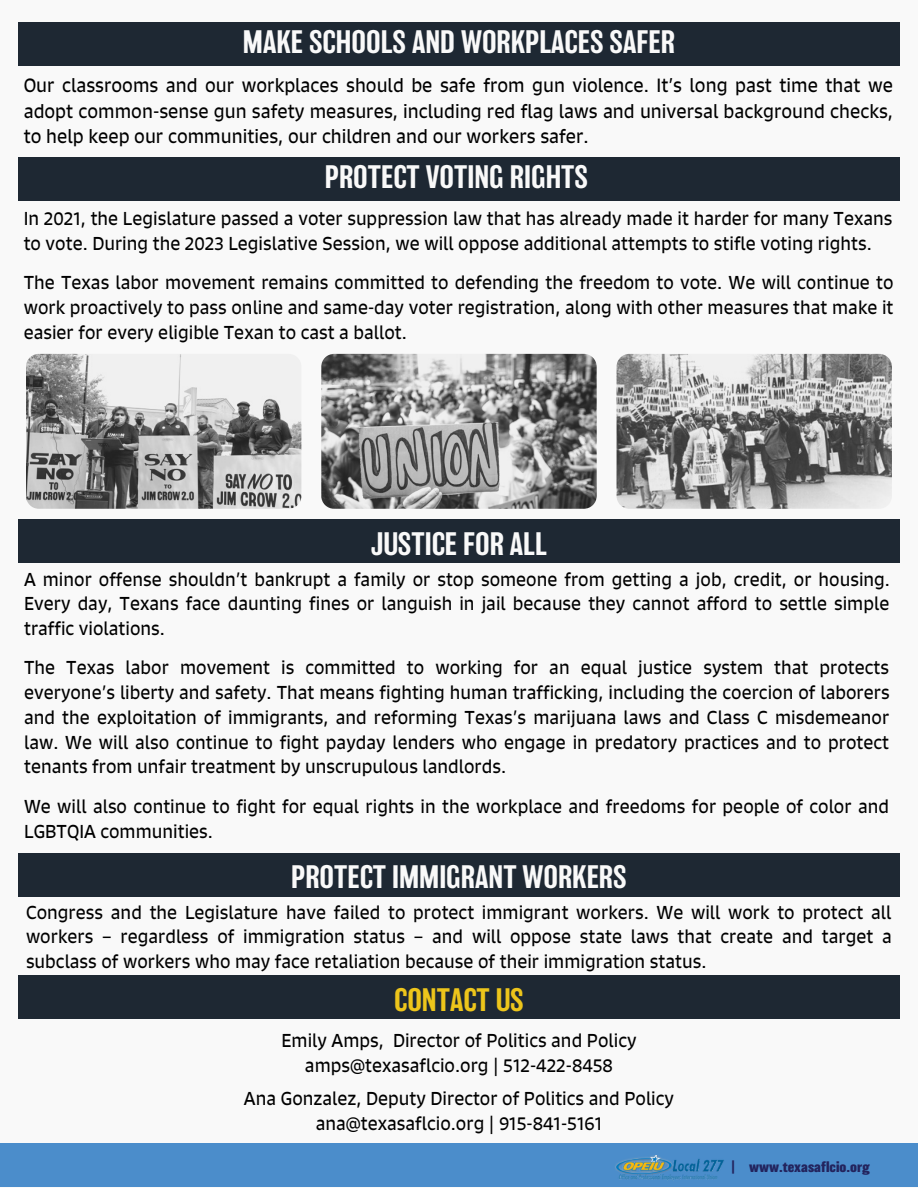
<style>
.page{position:relative;width:918px;height:1188px;background:#f9f9f9}
.page>*{position:absolute;margin:0;border:0;box-sizing:border-box;transform-origin:0 0}
.t1{font:500 30px "Balboa";color:#f9f9f9}
.t2{font:500 30px "Balboa";color:#edc51b}
.t3{font:18.45px/25.3px "Signo";color:#000;text-align:justify}
.t4{font:18px/24.8px "Signo";color:#000;text-align:justify}
.t5{font:800 14.1px "Balboa";color:#23245e}
</style>
<div class="page">
<div style="left:18px;top:520px;width:882px;height:43px;background:#1e2833"></div>
<div style="left:18px;top:853px;width:882px;height:44px;background:#1e2833"></div>
<div style="left:1px;top:1143px;width:917px;height:43px;background:#4b8dcb"></div>
<img style="left:615px;top:1155px;width:109px;height:25px">
<div style="left:18px;top:157px;width:882px;height:44px;background:#1e2833"></div>
<div style="left:18px;top:23px;width:882px;height:43px;background:#1e2833"></div>
<div style="left:18px;top:976px;width:882px;height:43px;background:#1e2833"></div>
<img style="left:26px;top:354px;width:275px;height:155px;border-radius:13px">
<img style="left:321px;top:354px;width:276px;height:155px;border-radius:13px">
<img style="left:617px;top:354px;width:275px;height:155px;border-radius:13px">
<h1 class="t1" style="left:243px;top:29px;width:434px">MAKE SCHOOLS AND WORKPLACES SAFER</h1>
<p class="t3" style="left:24px;top:73px;width:871px">Our classrooms and our workplaces should be safe from gun violence. It’s long past time that we adopt common-sense gun safety measures, including red flag laws and universal background checks, to help keep our communities, our children and our workers safer.</p>
<h1 class="t1" style="left:325px;top:164px;width:265px">PROTECT VOTING RIGHTS</h1>
<p class="t4" style="left:24px;top:206px;width:870px">In 2021, the Legislature passed a voter suppression law that has already made it harder for many Texans to vote. During the 2023 Legislative Session, we will oppose additional attempts to stifle voting rights.</p>
<p class="t4" style="left:24px;top:270px;width:871px">The Texas labor movement remains committed to defending the freedom to vote. We will continue to work proactively to pass online and same-day voter registration, along with other measures that make it easier for every eligible Texan to cast a ballot.</p>
<h1 class="t1" style="left:371px;top:531px;width:177px">JUSTICE FOR ALL</h1>
<p class="t4" style="left:24px;top:567px;width:867px">A minor offense shouldn’t bankrupt a family or stop someone from getting a job, credit, or housing.<br>Every day, Texans face daunting fines or languish in jail because they cannot afford to settle simple traffic violations.</p>
<p class="t4" style="left:24px;top:655px;width:867px">The Texas labor movement is committed to working for an equal justice system that protects everyone’s liberty and safety. That means fighting human trafficking, including the coercion of laborers and the exploitation of immigrants, and reforming Texas’s marijuana laws and Class C misdemeanor law. We will also continue to fight payday lenders who engage in predatory practices and to protect tenants from unfair treatment by unscrupulous landlords.</p>
<p class="t4" style="left:24px;top:794px;width:867px">We will also continue to fight for equal rights in the workplace and freedoms for people of color and<br>LGBTQIA communities.</p>
<h1 class="t1" style="left:291px;top:865px;width:337px">PROTECT IMMIGRANT WORKERS</h1>
<p class="t4" style="left:26px;top:900px;width:867px">Congress and the Legislature have failed to protect immigrant workers. We will work to protect all workers – regardless of immigration status – and will oppose state laws that create and target a subclass of workers who may face retaliation because of their immigration status.</p>
<h1 class="t2" style="left:394px;top:987px;width:131px">CONTACT US</h1>
<p class="t4" style="left:281px;top:1028px;width:357px;text-align:center">Emily Amps, Director of Politics and Policy amps@texasaflcio.org | 512-422-8458</p>
<p class="t4" style="left:244px;top:1086px;width:432px;text-align:center">Ana Gonzalez, Deputy Director of Politics and Policy ana@texasaflcio.org | 915-841-5161</p>
<p class="t5" style="left:732px;top:1160px;width:140px">| www.texasaflcio.org</p>
</div>
